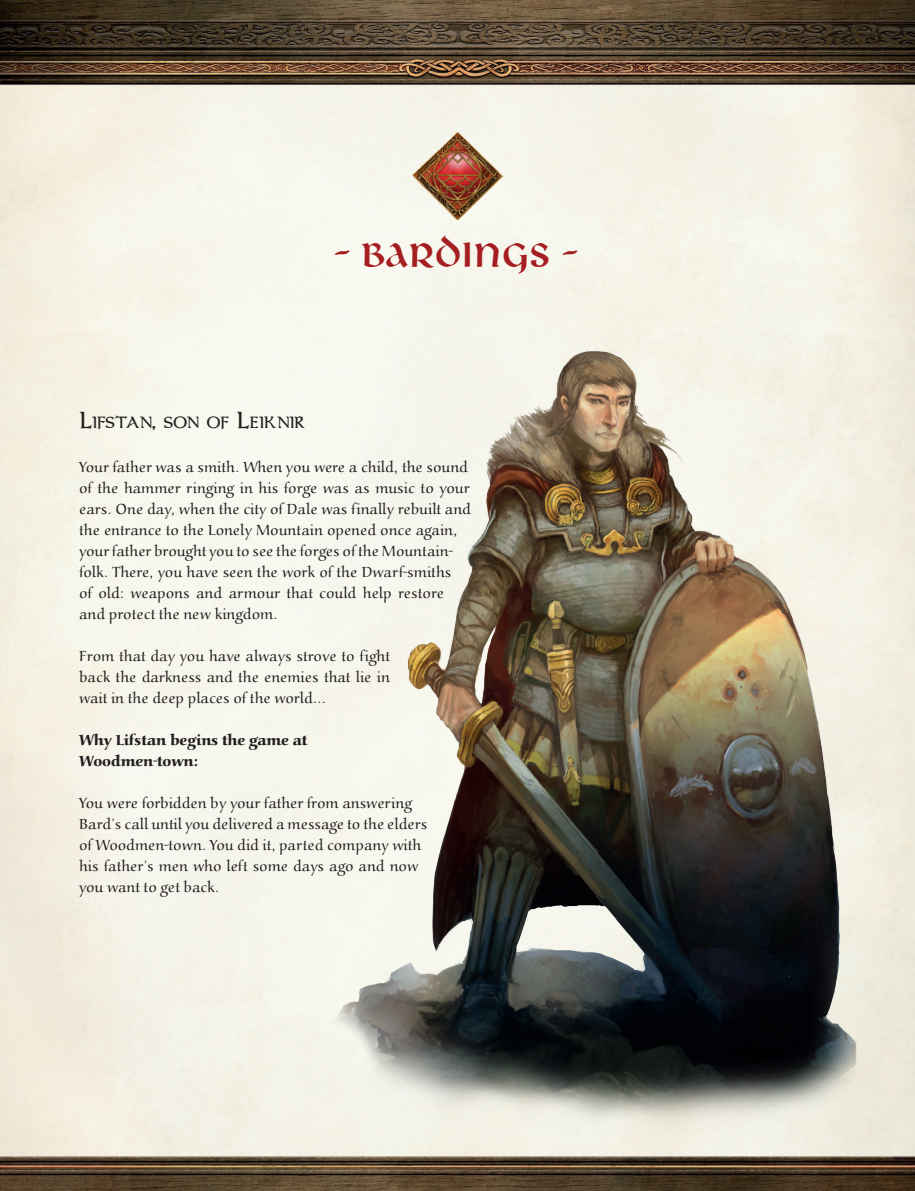
<style>
.page{position:relative;width:915px;height:1191px;background:#fff}
.page>*{position:absolute;margin:0;border:0;box-sizing:border-box;transform-origin:0 0}
.t1{font:48px "Libra BT";color:#a51e21}
.t2{font:18.9px "aaaor";color:#231f20}
.t3{font:300 15px/21px "Alois";color:#231f20}
.t4{font:800 15px/21px "Alois";color:#231f20}
.s1{font-family:"Ardagh";font-weight:700;font-size:39px}
.s2{font-size:27px}
</style>
<div class="page">
<img style="left:0;top:0;width:914px;height:1191px">
<img style="left:412px;top:132px;width:92px;height:89px">
<img style="left:309px;top:280px;width:594px;height:874px">
<h1 class="t1" style="left:334px;top:228px;width:245px"><span class="s1">-</span> Bardings <span class="s1">-</span></h1>
<p class="t2" style="left:79px;top:413px;width:227px"><span class="s2">L</span>IFSTAN<span class="s2">,</span> SON OF <span class="s2">L</span>EIKNIR</p>
<p class="t3" style="left:79px;top:457px;width:393px">Your father was a smith. When you were a child, the sound of the hammer ringing in his forge was as music to your ears. One day, when the city of Dale was finally rebuilt and the entrance to the Lonely Mountain opened once again, your father brought you to see the forges of the Mountain&shy;folk. There, you have seen the work of the Dwarf-smiths<br>of old: weapons and armour that could help restore and protect the new kingdom.</p>
<p class="t3" style="left:79px;top:646px;width:312px;text-align:justify">From that day you have always strove to fight back the darkness and the enemies that lie in wait in the deep places of the world...</p>
<p class="t4" style="left:79px;top:729px;width:229px">Why Lifstan begins the game at<br>Woodmen-town:</p>
<p class="t3" style="left:79px;top:793px;width:349px">You were forbidden by your father from answering Bard’s call until you delivered a message to the elders of Woodmen-town. You did it, parted company with his father’s men who left some days ago and now you want to get back.</p>
</div>
